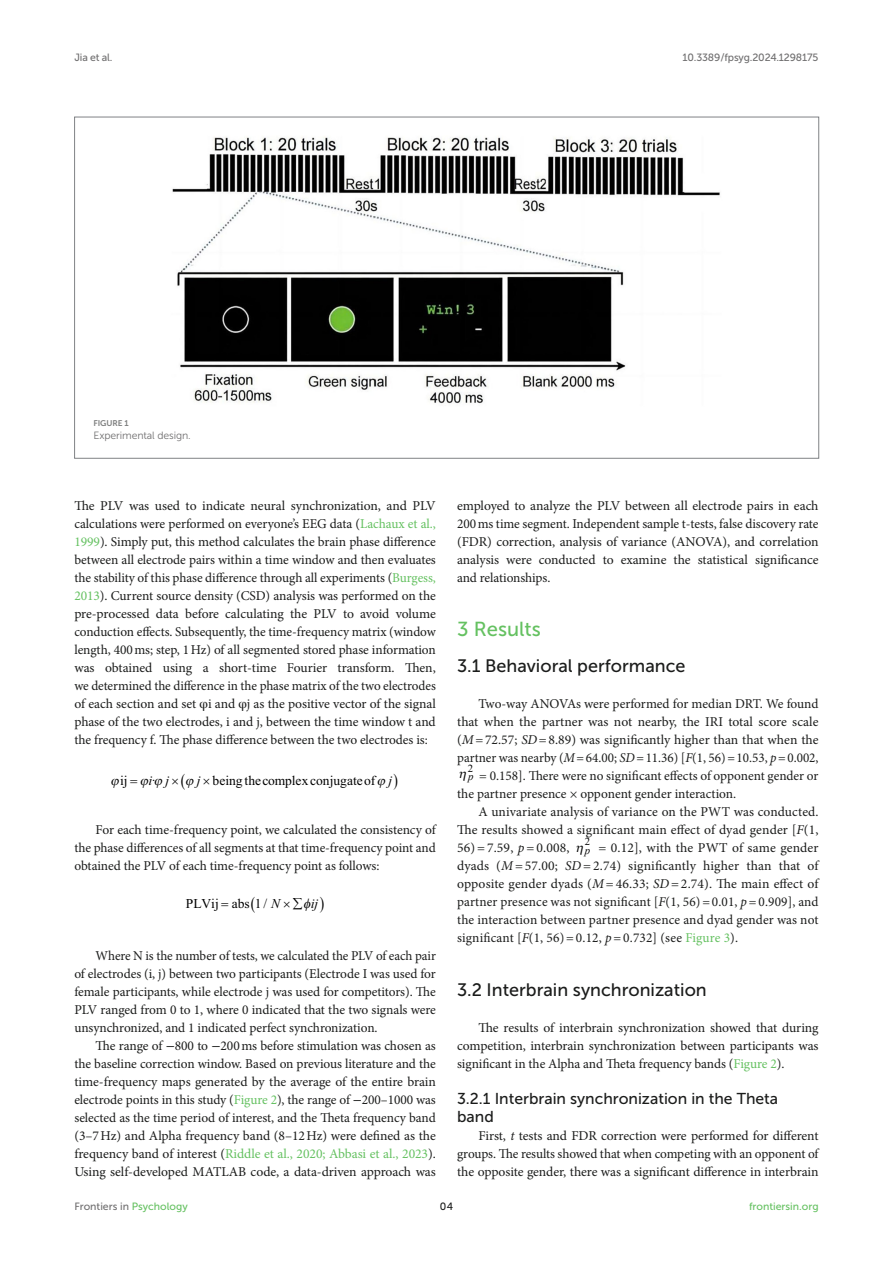
<style>
.page{position:relative;width:893px;height:1263px;background:#fff}
.page>*{position:absolute;margin:0;border:0;box-sizing:border-box;transform-origin:0 0}
.HEAD_1{font:20.25px "Museo Sans 500";color:#65c161}
.HEAD_2{font:18px "Museo Sans 500";color:#1b1c1b}
.HEAD_2_after_HEAD_1{font:18px "Museo Sans 500";color:#1b1c1b}
.HEAD_3{font:15.75px/18px "Museo Sans 500";color:#1b1c1b}
.TEXT{font:13.5px/18px "Minion Pro";letter-spacing:-.005em;color:#1b1c1b;text-align:justify}
.TEXT_FLUSH{font:13.5px/18px "Minion Pro";letter-spacing:-.005em;color:#1b1c1b;text-align:justify}
.spi-math-img{font:13.5px "Times New Roman";color:#000}
.spi-math-img-2{font:italic 13.5px "Times New Roman";color:#000}
.spi-math-img-3{font:italic 10.8px "Times New Roman";color:#000}
.spi-math-img-4{font:10.8px "Times New Roman";color:#000}
.t1{font:10.5px "Museo Sans 500";letter-spacing:-.015em;color:#706f70}
.FIG_LEG{font:10.5px "Museo Sans 300";letter-spacing:-.01em;color:#706f70}
.t2{font:10.5px "Museo Sans 500";color:#65c161}
.t3{font:10.5px "Museo Sans 500";color:#1b1c1b}
.FIG_HD{font:8.25px "Museo Sans 700";letter-spacing:-.01em;color:#7e7f7f}
.s1{color:#65c161}
.s2{font-family:"STIX General"}
.s3{font-style:italic}
</style>
<div class="page">
<img style="left:172px;top:137px;width:548px;height:267px">
<p class="t1" style="left:74px;top:51px;width:40px">Jia et al.</p>
<p class="t1" style="left:683px;top:51px;width:137px">10.3389/fpsyg.2024.1298175</p>
<p class="FIG_HD" style="left:94px;top:418px;width:37px">FIGURE 1</p>
<p class="FIG_LEG" style="left:94px;top:430px;width:99px">Experimental design.</p>
<p class="TEXT_FLUSH" style="left:74px;top:497px;width:363px">The PLV was used to indicate neural synchronization, and PLV calculations were performed on everyone’s EEG data (<span class="s1">Lachaux et al., 1999</span>). Simply put, this method calculates the brain phase difference between all electrode pairs within a time window and then evaluates the stability of this phase difference through all experiments (<span class="s1">Burgess, 2013</span>). Current source density (CSD) analysis was performed on the pre-processed data before calculating the PLV to avoid volume conduction effects. Subsequently, the time-frequency matrix (window length, 400ms; step, 1Hz) of all segmented stored phase information was obtained using a short-time Fourier transform. Then, we determined the difference in the phase matrix of the two electrodes of each section and set <span class="s2">φ</span>i and <span class="s2">φ</span>j as the positive vector of the signal phase of the two electrodes, i and j, between the time window t and the frequency f. The phase difference between the two electrodes is:</p>
<p class="spi-math-img" style="left:120px;top:773px;width:9px">ij</p>
<p class="spi-math-img-2" style="left:148px;top:771px;width:22px">i j</p>
<p class="spi-math-img" style="left:213px;top:773px;width:164px">beingthecomplexconjugateof</p>
<p class="TEXT" style="left:74px;top:821px;width:363px;text-indent:21px">For each time-frequency point, we calculated the consistency of the phase differences of all segments at that time-frequency point and obtained the PLV of each time-frequency point as follows:</p>
<p class="spi-math-img" style="left:186px;top:896px;width:96px">PLVij abs 1/ <span class="s3">N</span></p>
<p class="spi-math-img-2" style="left:311px;top:894px;width:5px">i</p>
<p class="spi-math-img" style="left:152px;top:773px;width:6px">·</p>
<p class="spi-math-img-2" style="left:197px;top:771px;width:5px">j</p>
<p class="spi-math-img-2" style="left:388px;top:771px;width:5px">j</p>
<p class="spi-math-img-2" style="left:293px;top:894px;width:27px">∑ j</p>
<p class="TEXT" style="left:74px;top:947px;width:363px;text-indent:21px">Where N is the number of tests, we calculated the PLV of each pair of electrodes (i, j) between two participants (Electrode I was used for female participants, while electrode j was used for competitors). The PLV ranged from 0 to 1, where 0 indicated that the two signals were unsynchronized, and 1 indicated perfect synchronization.</p>
<p class="TEXT" style="left:74px;top:1037px;width:363px;text-indent:21px">The range of <span class="s2">−</span>800 to <span class="s2">−</span>200ms before stimulation was chosen as the baseline correction window. Based on previous literature and the time-frequency maps generated by the average of the entire brain electrode points in this study (<span class="s1">Figure 2</span>), the range of <span class="s2">−</span>200–1000 was selected as the time period of interest, and the Theta frequency band (3–7Hz) and Alpha frequency band (8–12Hz) were defined as the frequency band of interest (<span class="s1">Riddle et al., 2020; Abbasi et al., 2023</span>).<br>Using self-developed MATLAB code, a data-driven approach was</p>
<p class="TEXT" style="left:457px;top:497px;width:363px">employed to analyze the PLV between all electrode pairs in each 200ms time segment. Independent sample t-tests, false discovery rate (FDR) correction, analysis of variance (ANOVA), and correlation analysis were conducted to examine the statistical significance and relationships.</p>
<p class="HEAD_1" style="left:457px;top:618px;width:85px">3 Results</p>
<p class="HEAD_2_after_HEAD_1" style="left:457px;top:656px;width:230px">3.1 Behavioral performance</p>
<p class="TEXT_FLUSH" style="left:457px;top:695px;width:363px;text-indent:21px">Two-way ANOVAs were performed for median DRT. We found that when the partner was not nearby, the IRI total score scale (<span class="s3">M</span>=72.57; <span class="s3">SD</span>=8.89) was significantly higher than that when the partner was nearby (<span class="s3">M</span>=64.00; <span class="s3">SD</span>=11.36) [<span class="s3">F</span>(1, 56)=10.53, <span class="s3">p</span>=0.002,</p>
<p class="spi-math-img-3" style="left:468px;top:769px;width:7px">p</p>
<p class="spi-math-img-4" style="left:468px;top:760px;width:7px">2</p>
<p class="TEXT_FLUSH" style="left:457px;top:767px;width:363px;text-indent:22px">= 0.158]. There were no significant effects of opponent gender or the partner presence × opponent gender interaction.</p>
<p class="TEXT" style="left:457px;top:803px;width:363px;text-indent:21px">A univariate analysis of variance on the PWT was conducted.<br>The results showed a significant main effect of dyad gender [<span class="s3">F</span>(1, 56)=7.59, <span class="s3">p</span>= 0.008,</p>
<p class="spi-math-img-4" style="left:585px;top:834px;width:7px">2</p>
<p class="TEXT" style="left:457px;top:839px;width:363px;text-indent:141px">= 0.12], with the PWT of same gender dyads (<span class="s3">M</span>=57.00; <span class="s3">SD</span> =2.74) significantly higher than that of opposite gender dyads (<span class="s3">M</span>=46.33; <span class="s3">SD</span> = 2.74). The main effect of partner presence was not significant [<span class="s3">F</span>(1, 56)= 0.01, <span class="s3">p</span>= 0.909], and the interaction between partner presence and dyad gender was not significant [<span class="s3">F</span>(1, 56)=0.12, <span class="s3">p</span>= 0.732] (see <span class="s1">Figure 3</span>).</p>
<p class="HEAD_2" style="left:457px;top:980px;width:251px">3.2 Interbrain synchronization</p>
<p class="TEXT_FLUSH" style="left:457px;top:1019px;width:363px;text-indent:21px">The results of interbrain synchronization showed that during competition, interbrain synchronization between participants was significant in the Alpha and Theta frequency bands (<span class="s1">Figure 2</span>).</p>
<p class="HEAD_3" style="left:457px;top:1090px;width:323px">3.2.1 Interbrain synchronization in the Theta band</p>
<p class="TEXT_FLUSH" style="left:457px;top:1127px;width:363px;text-indent:21px">First, <span class="s3">t</span> tests and FDR correction were performed for different groups. The results showed that when competing with an opponent of the opposite gender, there was a significant difference in interbrain</p>
<p class="spi-math-img-3" style="left:585px;top:843px;width:7px">p</p>
<p class="t1" style="left:74px;top:1200px;width:115px">Frontiers in <span class="s1">Psychology</span></p>
<p class="t3" style="left:440px;top:1200px;width:15px">04</p>
<p class="t2" style="left:749px;top:1200px;width:71px">frontiersin.org</p>
</div>
